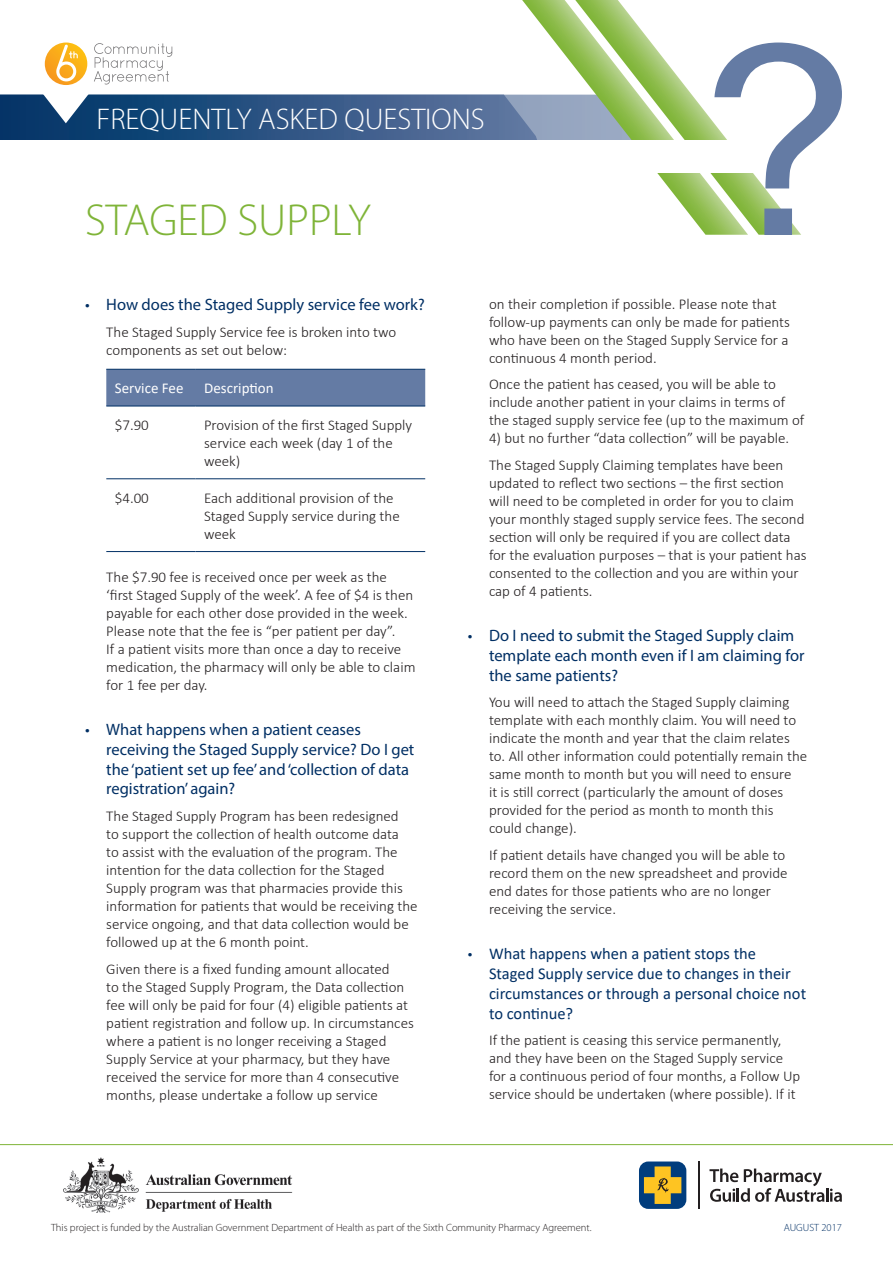
<style>
.page{position:relative;width:893px;height:1263px;background:#fff}
.page>*{position:absolute;margin:0;border:0;box-sizing:border-box;transform-origin:0 0}
.t1{font:300 45px "Myriad Pro";color:#7fb438}
.t2{font:300 30px "Myriad Pro";color:#fff}
.t3{font:16.5px/19.8px "Myriad Pro";color:#002f64}
.t4{font:16.5px/19.8px "Calibri";color:#002f64}
.t5{font:300 15px/18px "Calibri";color:#231f20}
.t6{font:15px "Calibri";color:#fff}
.t7{font:300 10.5px "Myriad Pro";color:#231f20}
.t8{font:300 10.5px "Myriad Pro";color:#002f64}
.s1{font-family:"Myriad Pro"}
</style>
<div class="page">
<svg style="left:0;top:94px;width:522px;height:46px;background:#335987"></svg>
<svg style="left:94px;top:43px;width:78px;height:41px"></svg>
<svg style="left:45px;top:43px;width:42px;height:42px"></svg>
<svg style="left:56px;top:45px;width:22px;height:36px"></svg>
<hr style="left:0;top:1144px;width:893px;height:1px;background:#7fb438">
<img style="left:64px;top:1157px;width:229px;height:56px">
<svg style="left:709px;top:1168px;width:133px;height:34px"></svg>
<hr style="left:698px;top:1161px;width:1px;height:48px;background:#231f20">
<div style="left:639px;top:1161px;width:47px;height:48px;background:#013d7d;border-radius:9px"></div>
<svg style="left:644px;top:1166px;width:37px;height:38px"></svg>
<svg style="left:522px;top:0;width:53px;height:140px"></svg>
<svg style="left:575px;top:0;width:212px;height:235px"></svg>
<div style="left:0;top:140px;width:893px;height:33px;background:#fff"></div>
<svg style="left:714px;top:43px;width:128px;height:192px"></svg>
<div style="left:106px;top:370px;width:319px;height:36px;background:#647ba4"></div>
<hr style="left:106px;top:369px;width:90px;height:1px;background:#002f64">
<hr style="left:196px;top:369px;width:229px;height:1px;background:#002f64">
<hr style="left:106px;top:406px;width:90px;height:1px;background:#002f64">
<hr style="left:196px;top:406px;width:229px;height:1px;background:#002f64">
<hr style="left:106px;top:478px;width:90px;height:1px;background:#002f64">
<hr style="left:196px;top:478px;width:229px;height:1px;background:#002f64">
<hr style="left:106px;top:551px;width:90px;height:1px;background:#002f64">
<hr style="left:196px;top:551px;width:229px;height:1px;background:#002f64">
<h2 class="t2" style="left:96px;top:102px;width:390px">FREQUENTLY ASKED QUESTIONS</h2>
<h1 class="t1" style="left:85px;top:195px;width:287px">STAGED SUPPLY</h1>
<p class="t3" style="left:85px;top:294px;width:341px">• How does the Staged Supply service fee work?</p>
<p class="t5" style="left:106px;top:322px;width:292px">The Staged Supply Service fee is broken into two components as set out below:</p>
<p class="t6" style="left:115px;top:378px;width:70px">Service Fee</p>
<p class="t6" style="left:204px;top:378px;width:71px">Description</p>
<p class="t5" style="left:115px;top:416px;width:36px">$7.90</p>
<p class="t5" style="left:204px;top:416px;width:210px">Provision of the first Staged Supply service each week (day 1 of the week)</p>
<p class="t5" style="left:115px;top:489px;width:36px">$4.00</p>
<p class="t5" style="left:204px;top:489px;width:197px">Each additional provision of the<br>Staged Supply service during the week</p>
<p class="t5" style="left:106px;top:568px;width:311px">The $7.90 fee is received once per week as the ‘first Staged Supply of the week’. A fee of $4 is then payable for each other dose provided in the week.<br>Please note that the fee is “per patient per day”.<br>If a patient visits more than once a day to receive medication, the pharmacy will only be able to claim for 1 fee per day.</p>
<p class="t3" style="left:106px;top:719px;width:310px;text-indent:-21px">• What happens when a patient ceases receiving the Staged Supply service? Do I get the ‘patient set up fee’ and‘collection of data registration’ again?</p>
<p class="t5" style="left:106px;top:807px;width:313px">The Staged Supply Program has been redesigned<br>to support the collection of health outcome data<br>to assist with the evaluation of the program. The intention for the data collection for the Staged Supply program was that pharmacies provide this information for patients that would be receiving the service ongoing, and that data collection would be followed up at the 6 month point.</p>
<p class="t5" style="left:106px;top:959px;width:309px">Given there is a fixed funding amount allocated<br>to the Staged Supply Program, the Data collection fee will only be paid for four (4) eligible patients at patient registration and follow up. In circumstances where a patient is no longer receiving a Staged Supply Service at your pharmacy, but they have received the service for more than 4 consecutive months, please undertake a follow up service</p>
<p class="t5" style="left:489px;top:295px;width:302px">on their completion if possible. Please note that follow-up payments can only be made for patients who have been on the Staged Supply Service for a continuous 4 month period.</p>
<p class="t5" style="left:489px;top:375px;width:317px">Once the patient has ceased, you will be able to include another patient in your claims in terms of the staged supply service fee (up to the maximum of</p>
<p class="t5" style="left:489px;top:425px;width:302px;line-height:26.5px">4) but no further “data collection” will be payable.<br>The Staged Supply Claiming templates have been</p>
<p class="t5" style="left:489px;top:474px;width:319px">updated to reflect two sections – the first section will need to be completed in order for you to claim your monthly staged supply service fees. The second section will only be required if you are collect data for the evaluation purposes – that is your patient has consented to the collection and you are within your cap of 4 patients.</p>
<p class="t3" style="left:489px;top:626px;width:317px;text-indent:-21px">• Do I need to submit the Staged Supply claim template each month even if I am claiming for the same patients?</p>
<p class="t5" style="left:489px;top:693px;width:320px">You will need to attach the Staged Supply claiming template with each monthly claim. You will need to indicate the month and year that the claim relates to. All other information could potentially remain the same month to month but you will need to ensure<br>it is still correct (particularly the amount of doses provided for the period as month to month this could change).</p>
<p class="t5" style="left:489px;top:846px;width:300px">If patient details have changed you will be able to record them on the new spreadsheet and provide end dates for those patients who are no longer receiving the service.</p>
<p class="t4" style="left:489px;top:943px;width:319px;text-indent:-21px"><span class="s1">•</span> What happens when a patient stops the<br>Staged Supply service due to changes in their circumstances or through a personal choice not to continue?</p>
<p class="t5" style="left:489px;top:1031px;width:313px">If the patient is ceasing this service permanently, and they have been on the Staged Supply service for a continuous period of four months, a Follow Up service should be undertaken (where possible). If it</p>
<p class="t7" style="left:51px;top:1222px;width:542px">This project is funded by the Australian Government Department of Health as part of the Sixth Community Pharmacy Agreement.</p>
<p class="t8" style="left:784px;top:1222px;width:60px">AUGUST 2017</p>
</div>
